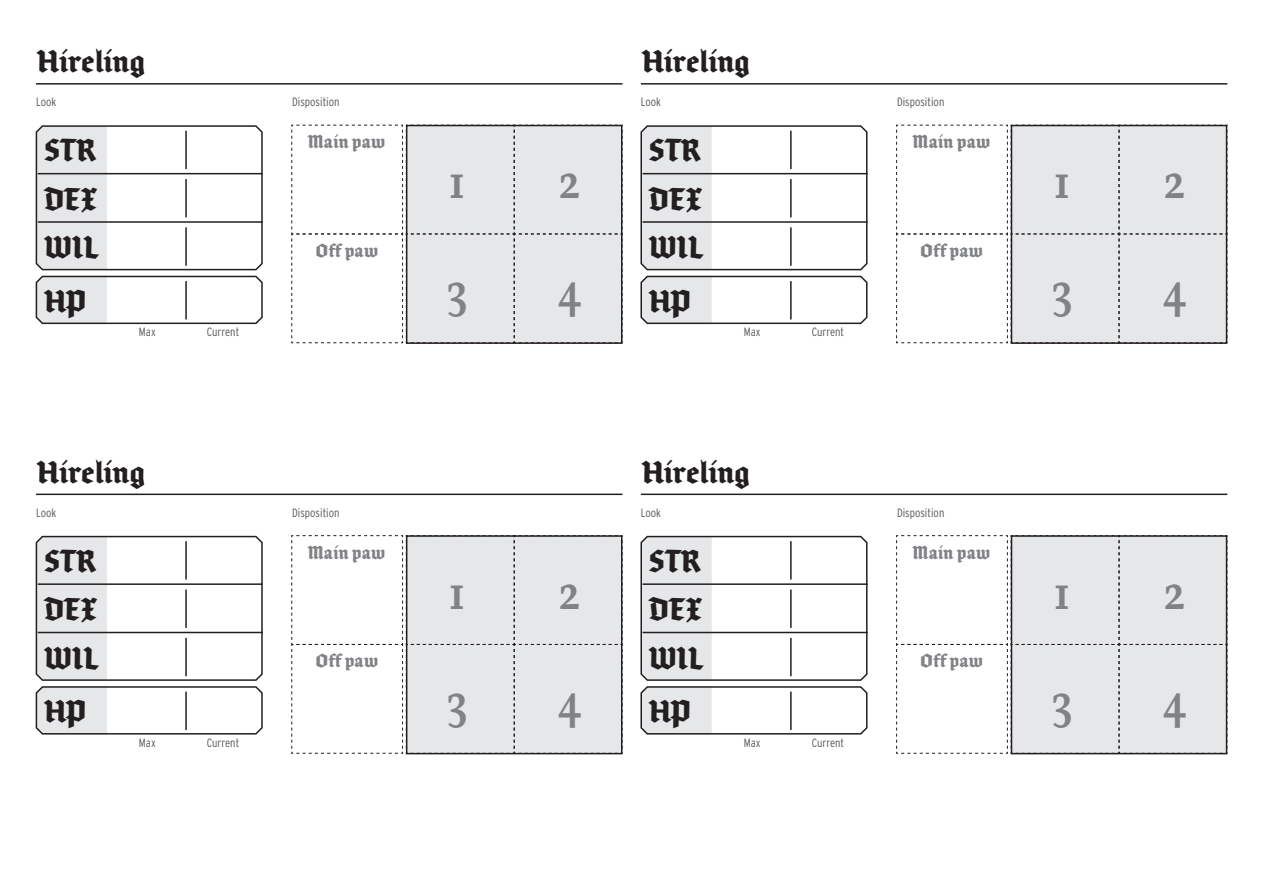
<style>
.page{position:relative;width:1263px;height:893px;background:#fff}
.page>*{position:absolute;margin:0;border:0;box-sizing:border-box;transform-origin:0 0}
.t1{font:700 condensed 48px "Brokenscript OT";color:#808285}
.t2{font:700 condensed 30px "Brokenscript OT";letter-spacing:.03em;color:#231f20}
.t3{font:700 condensed 18px "Brokenscript OT";letter-spacing:.03em;color:#808285}
.Character_sheet_hint{font:300 12px "Interstate Condensed";color:#57585a}
</style>
<div class="page">
<svg style="left:291px;top:124px;width:332px;height:219px"></svg>
<hr style="left:36px;top:83px;width:586px;height:2px;background:#231f20">
<svg style="left:35px;top:125px;width:228px;height:200px"></svg>
<hr style="left:185px;top:131px;width:2px;height:38px;background:#231f20">
<hr style="left:185px;top:179px;width:2px;height:38px;background:#231f20">
<hr style="left:185px;top:227px;width:2px;height:39px;background:#231f20">
<hr style="left:185px;top:281px;width:2px;height:38px;background:#231f20">
<hr style="left:38px;top:173px;width:225px;height:1px;background:#231f20">
<hr style="left:38px;top:221px;width:225px;height:2px;background:#231f20">
<svg style="left:291px;top:535px;width:332px;height:219px"></svg>
<hr style="left:36px;top:494px;width:586px;height:1px;background:#231f20">
<svg style="left:35px;top:535px;width:228px;height:200px"></svg>
<hr style="left:185px;top:541px;width:2px;height:39px;background:#231f20">
<hr style="left:185px;top:589px;width:2px;height:39px;background:#231f20">
<hr style="left:185px;top:638px;width:2px;height:38px;background:#231f20">
<hr style="left:185px;top:692px;width:2px;height:38px;background:#231f20">
<hr style="left:38px;top:583px;width:225px;height:2px;background:#231f20">
<hr style="left:38px;top:632px;width:225px;height:1px;background:#231f20">
<svg style="left:896px;top:124px;width:332px;height:219px"></svg>
<hr style="left:641px;top:83px;width:586px;height:2px;background:#231f20">
<svg style="left:640px;top:125px;width:228px;height:200px"></svg>
<hr style="left:790px;top:131px;width:2px;height:38px;background:#231f20">
<hr style="left:790px;top:179px;width:2px;height:38px;background:#231f20">
<hr style="left:790px;top:227px;width:2px;height:39px;background:#231f20">
<hr style="left:790px;top:281px;width:2px;height:38px;background:#231f20">
<hr style="left:643px;top:173px;width:224px;height:1px;background:#231f20">
<hr style="left:643px;top:221px;width:224px;height:2px;background:#231f20">
<svg style="left:896px;top:535px;width:332px;height:219px"></svg>
<hr style="left:641px;top:494px;width:586px;height:1px;background:#231f20">
<svg style="left:640px;top:535px;width:228px;height:200px"></svg>
<hr style="left:790px;top:541px;width:2px;height:39px;background:#231f20">
<hr style="left:790px;top:589px;width:2px;height:39px;background:#231f20">
<hr style="left:790px;top:638px;width:2px;height:38px;background:#231f20">
<hr style="left:790px;top:692px;width:2px;height:38px;background:#231f20">
<hr style="left:643px;top:583px;width:224px;height:2px;background:#231f20">
<hr style="left:643px;top:632px;width:224px;height:1px;background:#231f20">
<h2 class="t2" style="left:37px;top:42px;width:109px">Hireling</h2>
<p class="Character_sheet_hint" style="left:36px;top:95px;width:22px">Look</p>
<p class="Character_sheet_hint" style="left:292px;top:95px;width:49px">Disposition</p>
<h2 class="t2" style="left:44px;top:132px;width:53px">STR</h2>
<h2 class="t2" style="left:44px;top:180px;width:54px">DEX</h2>
<h2 class="t2" style="left:44px;top:228px;width:55px">WIL</h2>
<h2 class="t2" style="left:44px;top:282px;width:43px">HP</h2>
<p class="Character_sheet_hint" style="left:139px;top:325px;width:18px">Max</p>
<p class="Character_sheet_hint" style="left:207px;top:325px;width:34px">Current</p>
<h1 class="t3" style="left:308px;top:130px;width:79px">Main paw</h1>
<h1 class="t3" style="left:315px;top:239px;width:64px">Off paw</h1>
<h1 class="t1" style="left:449px;top:151px;width:18px">1</h1>
<h1 class="t1" style="left:557px;top:151px;width:25px">2</h1>
<h1 class="t1" style="left:445px;top:260px;width:25px">3</h1>
<h1 class="t1" style="left:557px;top:260px;width:25px">4</h1>
<h2 class="t2" style="left:642px;top:42px;width:109px">Hireling</h2>
<p class="Character_sheet_hint" style="left:641px;top:95px;width:22px">Look</p>
<p class="Character_sheet_hint" style="left:897px;top:95px;width:49px">Disposition</p>
<h2 class="t2" style="left:649px;top:132px;width:53px">STR</h2>
<h2 class="t2" style="left:649px;top:180px;width:54px">DEX</h2>
<h2 class="t2" style="left:649px;top:228px;width:55px">WIL</h2>
<h2 class="t2" style="left:649px;top:282px;width:43px">HP</h2>
<p class="Character_sheet_hint" style="left:744px;top:325px;width:18px">Max</p>
<p class="Character_sheet_hint" style="left:812px;top:325px;width:34px">Current</p>
<h1 class="t3" style="left:913px;top:130px;width:79px">Main paw</h1>
<h1 class="t3" style="left:920px;top:239px;width:64px">Off paw</h1>
<h1 class="t1" style="left:1053px;top:151px;width:18px">1</h1>
<h1 class="t1" style="left:1162px;top:151px;width:25px">2</h1>
<h1 class="t1" style="left:1050px;top:260px;width:25px">3</h1>
<h1 class="t1" style="left:1162px;top:260px;width:25px">4</h1>
<h2 class="t2" style="left:37px;top:453px;width:109px">Hireling</h2>
<p class="Character_sheet_hint" style="left:36px;top:506px;width:22px">Look</p>
<p class="Character_sheet_hint" style="left:292px;top:506px;width:49px">Disposition</p>
<h2 class="t2" style="left:44px;top:542px;width:53px">STR</h2>
<h2 class="t2" style="left:44px;top:590px;width:54px">DEX</h2>
<h2 class="t2" style="left:44px;top:639px;width:55px">WIL</h2>
<h2 class="t2" style="left:44px;top:692px;width:43px">HP</h2>
<p class="Character_sheet_hint" style="left:139px;top:736px;width:18px">Max</p>
<p class="Character_sheet_hint" style="left:207px;top:736px;width:34px">Current</p>
<h1 class="t3" style="left:308px;top:541px;width:79px">Main paw</h1>
<h1 class="t3" style="left:315px;top:649px;width:64px">Off paw</h1>
<h1 class="t1" style="left:449px;top:561px;width:18px">1</h1>
<h1 class="t1" style="left:557px;top:561px;width:25px">2</h1>
<h1 class="t1" style="left:445px;top:670px;width:25px">3</h1>
<h1 class="t1" style="left:557px;top:670px;width:25px">4</h1>
<h2 class="t2" style="left:642px;top:453px;width:109px">Hireling</h2>
<p class="Character_sheet_hint" style="left:641px;top:506px;width:22px">Look</p>
<p class="Character_sheet_hint" style="left:897px;top:506px;width:49px">Disposition</p>
<h2 class="t2" style="left:649px;top:542px;width:53px">STR</h2>
<h2 class="t2" style="left:649px;top:590px;width:54px">DEX</h2>
<h2 class="t2" style="left:649px;top:639px;width:55px">WIL</h2>
<h2 class="t2" style="left:649px;top:692px;width:43px">HP</h2>
<p class="Character_sheet_hint" style="left:744px;top:736px;width:18px">Max</p>
<p class="Character_sheet_hint" style="left:812px;top:736px;width:34px">Current</p>
<h1 class="t3" style="left:913px;top:541px;width:79px">Main paw</h1>
<h1 class="t3" style="left:920px;top:649px;width:64px">Off paw</h1>
<h1 class="t1" style="left:1053px;top:561px;width:18px">1</h1>
<h1 class="t1" style="left:1162px;top:561px;width:25px">2</h1>
<h1 class="t1" style="left:1050px;top:670px;width:25px">3</h1>
<h1 class="t1" style="left:1162px;top:670px;width:25px">4</h1>
</div>
